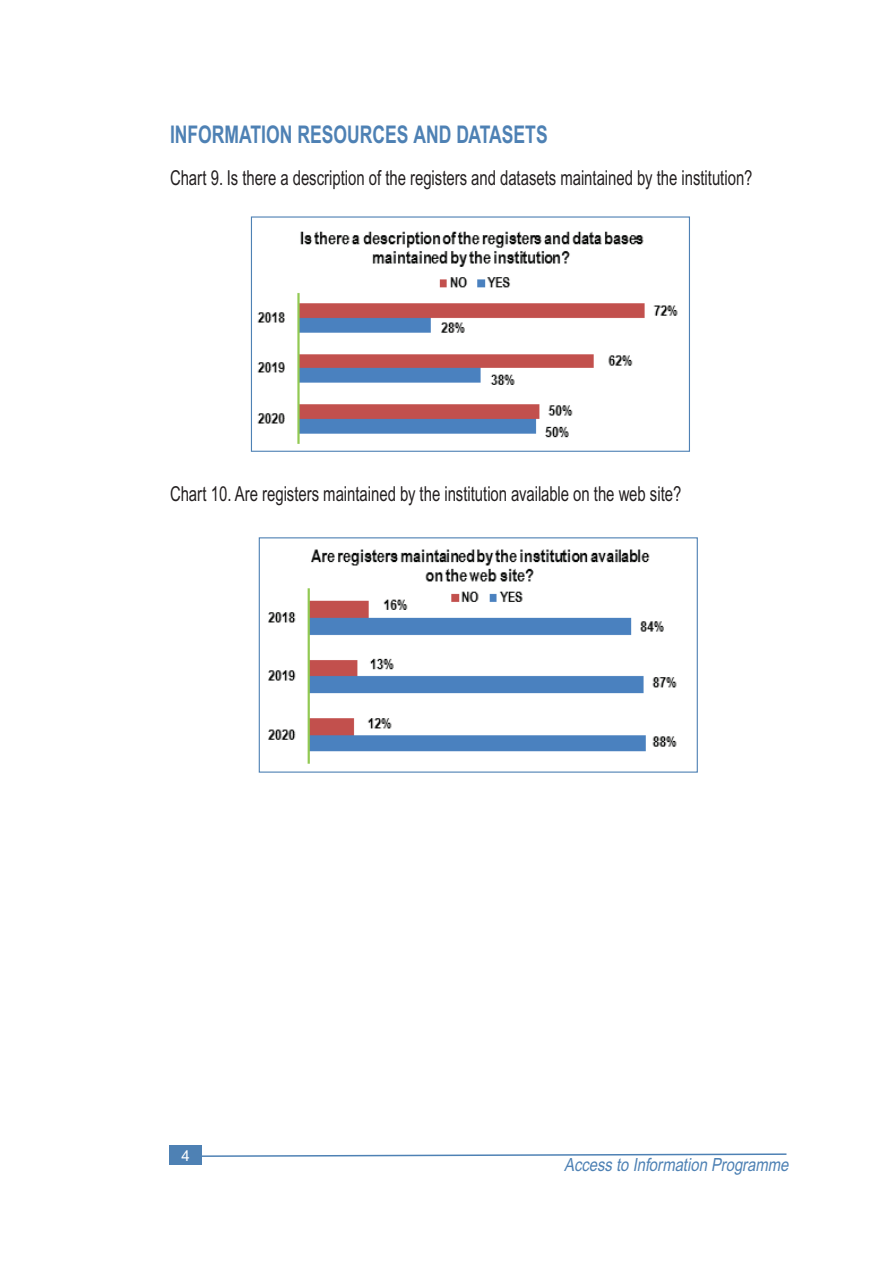
<style>
.page{position:relative;width:893px;height:1263px;background:#fff}
.page>*{position:absolute;margin:0;border:0;box-sizing:border-box;transform-origin:0 0}
.t1{font:700 24.3px "SP Ariel";color:#4e81b4;scale:.72 1}
.t2{font:20.7px "SP Ariel";color:#231f20;scale:.72 1}
.t3{font:italic 18.15px "SP Ariel";color:#4e81b4;scale:.82 1}
.t4{font:15px "SP Ariel";color:#fff}
</style>
<div class="page">
<svg style="left:202px;top:1153px;width:585px;height:4px"></svg>
<div style="left:169px;top:1145px;width:33px;height:20px;background:#4e81b4"></div>
<img style="left:257px;top:231px;width:421px;height:213px">
<div style="left:251px;top:216px;width:439px;height:236px;border:1px solid #4e81b4"></div>
<img style="left:268px;top:549px;width:409px;height:215px">
<div style="left:259px;top:537px;width:439px;height:236px;border:1px solid #4e81b4"></div>
<p class="t1" style="left:170px;top:121px;width:526px">INFORMATION RESOURCES AND DATASETS</p>
<p class="t2" style="left:170px;top:166px;width:810px">Chart 9. Is there a description of the registers and datasets maintained by the institution?</p>
<p class="t2" style="left:170px;top:482px;width:712px">Chart 10. Are registers maintained by the institution available on the web site?</p>
<p class="t4" style="left:181px;top:1147px;width:10px">4</p>
<p class="t3" style="left:564px;top:1155px;width:275px">Access to Information Programme</p>
</div>
